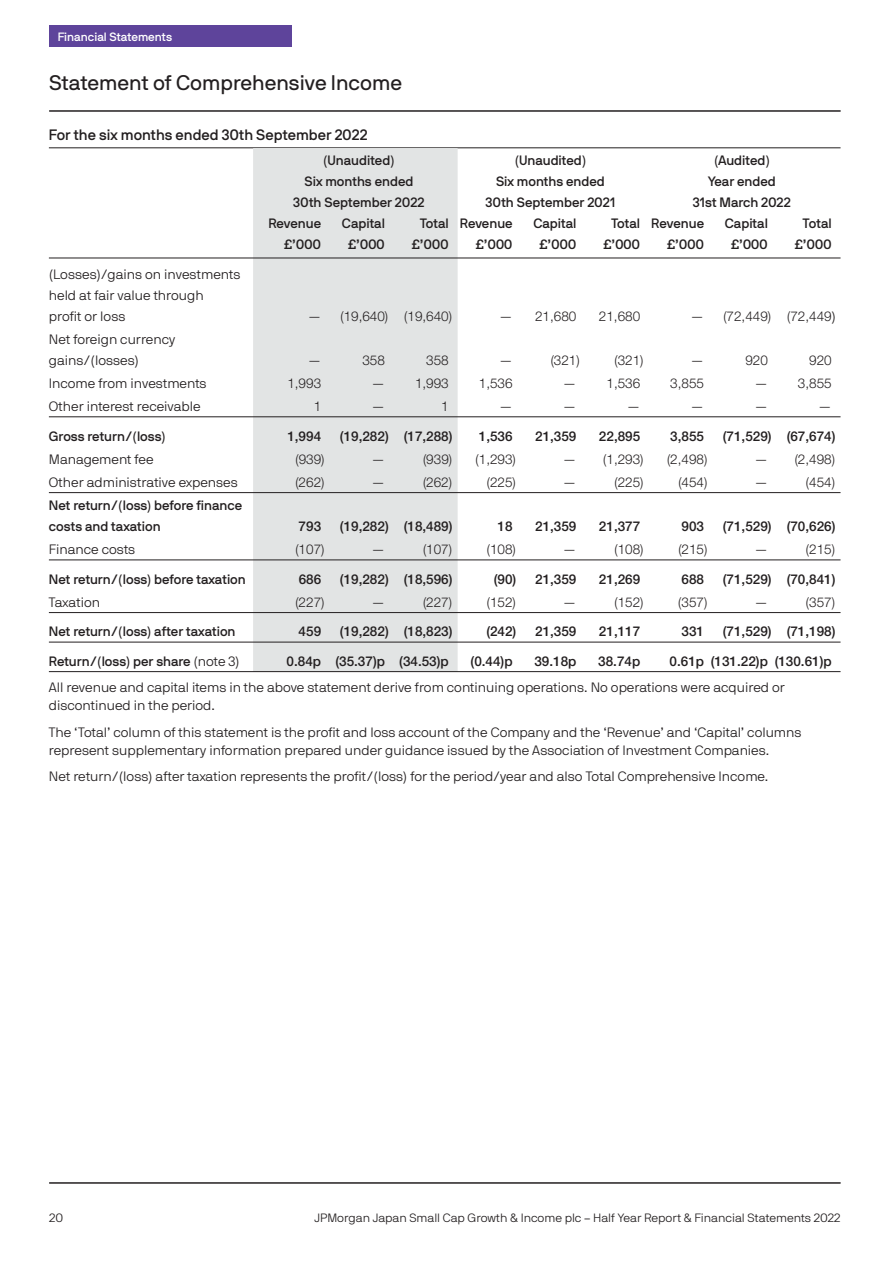
<style>
.page{position:relative;width:891px;height:1264px;background:#fff}
.page>*{position:absolute;margin:0;border:0;box-sizing:border-box;transform-origin:0 0}
.t1{font:21px "JPMAM Pro Reg";color:#231f20}
.t2{font:15px "JPMAM Pro Med";color:#231f20}
.t3{font:13.5px/21px "JPMAM Pro Lig";color:#231f20}
.t4{font:13.5px/21px "JPMAM Pro Med";color:#231f20}
.t5{font:500 13.5px "Helvetica Neue LT";color:#231f20}
.t6{font:300 13.5px "Helvetica Neue LT";color:#231f20}
.t7{font:12px "JPMAM Pro Lig";color:#231f20}
.t8{font:12px "JPMAM Pro Med";color:#fff}
.s1{font-family:"JPMAM Pro Lig";font-weight:400}
.s2{font-family:"JPMAM Pro Lig"}
</style>
<div class="page">
<div style="left:49px;top:26px;width:243px;height:21px;background:#5e449b"></div>
<hr style="left:49px;top:1182px;width:791px;height:1px;background:#231f20">
<hr style="left:49px;top:111px;width:791px;height:1px;background:#231f20">
<hr style="left:49px;top:147px;width:791px;height:1px;background:#231f20">
<div style="left:253px;top:148px;width:204px;height:523px;background:#e2e4e4"></div>
<hr style="left:49px;top:257px;width:791px;height:1px;background:#231f20">
<hr style="left:49px;top:416px;width:791px;height:1px;background:#231f20">
<hr style="left:49px;top:492px;width:791px;height:1px;background:#231f20">
<hr style="left:49px;top:559px;width:791px;height:1px;background:#231f20">
<hr style="left:49px;top:612px;width:791px;height:1px;background:#231f20">
<hr style="left:49px;top:641px;width:791px;height:1px;background:#231f20">
<hr style="left:49px;top:671px;width:791px;height:1px;background:#231f20">
<p class="t8" style="left:58px;top:32px;width:116px">Financial Statements</p>
<h1 class="t1" style="left:49px;top:70px;width:354px">Statement of Comprehensive Income</h1>
<p class="t2" style="left:49px;top:129px;width:320px">For the six months ended 30th September 2022</p>
<p class="t4" style="left:323px;top:151px;width:73px">(Unaudited)</p>
<p class="t4" style="left:514px;top:151px;width:73px">(Unaudited)</p>
<p class="t4" style="left:714px;top:151px;width:57px">(Audited)</p>
<p class="t4" style="left:304px;top:172px;width:110px">Six months ended</p>
<p class="t4" style="left:496px;top:172px;width:110px">Six months ended</p>
<p class="t4" style="left:708px;top:172px;width:69px">Year ended</p>
<p class="t4" style="left:293px;top:193px;width:133px">30th September 2022</p>
<p class="t4" style="left:485px;top:193px;width:131px">30th September 2021</p>
<p class="t4" style="left:692px;top:193px;width:100px">31st March 2022</p>
<p class="t4" style="left:268px;top:214px;width:54px">Revenue</p>
<p class="t4" style="left:342px;top:214px;width:45px">Capital</p>
<p class="t4" style="left:420px;top:214px;width:94px">Total Revenue</p>
<p class="t4" style="left:533px;top:214px;width:45px">Capital</p>
<p class="t4" style="left:611px;top:214px;width:94px">Total Revenue</p>
<p class="t4" style="left:724px;top:214px;width:45px">Capital</p>
<p class="t4" style="left:802px;top:214px;width:30px">Total</p>
<p class="t4" style="left:284px;top:235px;width:38px">£’000</p>
<p class="t4" style="left:348px;top:235px;width:38px">£’000</p>
<p class="t4" style="left:412px;top:235px;width:38px">£’000</p>
<p class="t4" style="left:475px;top:235px;width:38px">£’000</p>
<p class="t4" style="left:539px;top:235px;width:38px">£’000</p>
<p class="t4" style="left:603px;top:235px;width:38px">£’000</p>
<p class="t4" style="left:667px;top:235px;width:38px">£’000</p>
<p class="t4" style="left:731px;top:235px;width:38px">£’000</p>
<p class="t4" style="left:794px;top:235px;width:38px">£’000</p>
<p class="t3" style="left:49px;top:263px;width:193px">(Losses)/gains on investments held at fair value through<br>profit or loss</p>
<p class="t6" style="left:307px;top:311px;width:146px">— (19,640) (19,640)</p>
<p class="t6" style="left:499px;top:311px;width:79px">— 21,680</p>
<p class="t6" style="left:599px;top:311px;width:43px">21,680</p>
<p class="t6" style="left:690px;top:311px;width:147px">— (72,449) (72,449<span class="s1">)</span></p>
<p class="t3" style="left:49px;top:329px;width:128px">Net foreign currency gains/(losses)</p>
<p class="t6" style="left:307px;top:355px;width:15px">—</p>
<p class="t6" style="left:362px;top:355px;width:24px">358</p>
<p class="t6" style="left:426px;top:355px;width:24px">358</p>
<p class="t6" style="left:499px;top:355px;width:15px">—</p>
<p class="t6" style="left:550px;top:355px;width:31px">(321)</p>
<p class="t6" style="left:614px;top:355px;width:31px">(321)</p>
<p class="t6" style="left:690px;top:355px;width:15px">—</p>
<p class="t6" style="left:745px;top:355px;width:24px">920</p>
<p class="t6" style="left:809px;top:355px;width:24px">920</p>
<p class="t3" style="left:49px;top:373px;width:159px">Income from investments</p>
<p class="t6" style="left:287px;top:378px;width:35px">1,993</p>
<p class="t6" style="left:371px;top:378px;width:79px">— 1,993</p>
<p class="t6" style="left:479px;top:378px;width:35px">1,536</p>
<p class="t6" style="left:563px;top:378px;width:79px">— 1,536</p>
<p class="t6" style="left:670px;top:378px;width:35px">3,855</p>
<p class="t6" style="left:754px;top:378px;width:79px">— 3,855</p>
<p class="t3" style="left:49px;top:396px;width:153px">Other interest receivable</p>
<p class="t6" style="left:313px;top:401px;width:9px">1</p>
<p class="t6" style="left:371px;top:401px;width:15px">—</p>
<p class="t6" style="left:441px;top:401px;width:9px">1</p>
<p class="t6" style="left:499px;top:401px;width:15px">—</p>
<p class="t6" style="left:563px;top:401px;width:15px">—</p>
<p class="t6" style="left:626px;top:401px;width:15px">—</p>
<p class="t6" style="left:690px;top:401px;width:15px">—</p>
<p class="t6" style="left:754px;top:401px;width:15px">—</p>
<p class="t6" style="left:818px;top:401px;width:15px">—</p>
<p class="t4" style="left:49px;top:427px;width:118px">Gross return/(loss)</p>
<p class="t5" style="left:287px;top:430px;width:35px">1,994</p>
<p class="t5" style="left:340px;top:430px;width:114px">(19,282) (17,288)</p>
<p class="t5" style="left:479px;top:430px;width:35px">1,536</p>
<p class="t5" style="left:535px;top:430px;width:43px">21,359</p>
<p class="t5" style="left:599px;top:430px;width:43px">22,895</p>
<p class="t5" style="left:670px;top:430px;width:35px">3,855</p>
<p class="t5" style="left:722px;top:430px;width:114px">(71,529) (67,674)</p>
<p class="t3" style="left:49px;top:448px;width:106px">Management fee</p>
<p class="t6" style="left:295px;top:454px;width:31px">(939)</p>
<p class="t6" style="left:371px;top:454px;width:15px">—</p>
<p class="t6" style="left:423px;top:454px;width:31px">(939)</p>
<p class="t6" style="left:475px;top:454px;width:42px">(1,293)</p>
<p class="t6" style="left:563px;top:454px;width:82px">— (1,293)</p>
<p class="t6" style="left:667px;top:454px;width:42px">(2,498)</p>
<p class="t6" style="left:754px;top:454px;width:82px">— (2,498)</p>
<p class="t3" style="left:49px;top:472px;width:190px">Other administrative expenses</p>
<p class="t6" style="left:295px;top:477px;width:31px">(262)</p>
<p class="t6" style="left:371px;top:477px;width:15px">—</p>
<p class="t6" style="left:423px;top:477px;width:31px">(262)</p>
<p class="t6" style="left:487px;top:477px;width:31px">(225)</p>
<p class="t6" style="left:563px;top:477px;width:15px">—</p>
<p class="t6" style="left:614px;top:477px;width:31px">(225)</p>
<p class="t6" style="left:678px;top:477px;width:31px">(454)</p>
<p class="t6" style="left:754px;top:477px;width:15px">—</p>
<p class="t6" style="left:805px;top:477px;width:31px">(454)</p>
<p class="t4" style="left:49px;top:496px;width:195px">Net return/(loss) before finance costs and taxation</p>
<p class="t5" style="left:298px;top:521px;width:24px">793</p>
<p class="t5" style="left:340px;top:521px;width:114px">(19,282) (18,489)</p>
<p class="t5" style="left:497px;top:521px;width:17px">18</p>
<p class="t5" style="left:535px;top:521px;width:43px">21,359</p>
<p class="t5" style="left:599px;top:521px;width:43px">21,377</p>
<p class="t5" style="left:681px;top:521px;width:24px">903</p>
<p class="t5" style="left:722px;top:521px;width:114px">(71,529) (70,626)</p>
<p class="t3" style="left:49px;top:539px;width:88px">Finance costs</p>
<p class="t6" style="left:295px;top:544px;width:31px">(107)</p>
<p class="t6" style="left:371px;top:544px;width:15px">—</p>
<p class="t6" style="left:423px;top:544px;width:31px">(107)</p>
<p class="t6" style="left:487px;top:544px;width:31px">(108)</p>
<p class="t6" style="left:563px;top:544px;width:15px">—</p>
<p class="t6" style="left:614px;top:544px;width:31px">(108)</p>
<p class="t6" style="left:678px;top:544px;width:31px">(215)</p>
<p class="t6" style="left:754px;top:544px;width:15px">—</p>
<p class="t6" style="left:805px;top:544px;width:31px">(215)</p>
<p class="t4" style="left:49px;top:570px;width:198px">Net return/(loss) before taxation</p>
<p class="t5" style="left:298px;top:573px;width:24px">686</p>
<p class="t5" style="left:340px;top:573px;width:114px">(19,282) (18,596)</p>
<p class="t5" style="left:494px;top:573px;width:84px">(90) 21,359</p>
<p class="t5" style="left:599px;top:573px;width:43px">21,269</p>
<p class="t5" style="left:681px;top:573px;width:24px">688</p>
<p class="t5" style="left:722px;top:573px;width:114px">(71,529) (70,841)</p>
<p class="t3" style="left:49px;top:591px;width:53px">Taxation</p>
<p class="t6" style="left:295px;top:597px;width:31px">(227)</p>
<p class="t6" style="left:371px;top:597px;width:15px">—</p>
<p class="t6" style="left:423px;top:597px;width:31px">(227)</p>
<p class="t6" style="left:487px;top:597px;width:31px">(152)</p>
<p class="t6" style="left:563px;top:597px;width:15px">—</p>
<p class="t6" style="left:614px;top:597px;width:31px">(152)</p>
<p class="t6" style="left:678px;top:597px;width:31px">(357)</p>
<p class="t6" style="left:754px;top:597px;width:15px">—</p>
<p class="t6" style="left:805px;top:597px;width:31px">(357)</p>
<p class="t4" style="left:49px;top:622px;width:188px">Net return/(loss) after taxation</p>
<p class="t5" style="left:298px;top:626px;width:24px">459</p>
<p class="t5" style="left:340px;top:626px;width:114px">(19,282) (18,823)</p>
<p class="t5" style="left:486px;top:626px;width:32px">(242)</p>
<p class="t5" style="left:535px;top:626px;width:43px">21,359</p>
<p class="t5" style="left:599px;top:626px;width:43px">21,117</p>
<p class="t5" style="left:681px;top:626px;width:24px">331</p>
<p class="t5" style="left:722px;top:626px;width:114px">(71,529) (71,198)</p>
<p class="t4" style="left:49px;top:652px;width:192px">Return/(loss) per share <span class="s2">(note 3)</span></p>
<p class="t5" style="left:286px;top:656px;width:164px">0.84p (35.37)p (34.53)p</p>
<p class="t5" style="left:470px;top:656px;width:44px">(0.44)p</p>
<p class="t5" style="left:534px;top:656px;width:44px">39.18p</p>
<p class="t5" style="left:598px;top:656px;width:44px">38.74p</p>
<p class="t5" style="left:669px;top:656px;width:164px">0.61p (131.22)p (130.61)p</p>
<p class="t3" style="left:49px;top:678px;width:737px;line-height:18px">All revenue and capital items in the above statement derive from continuing operations. No operations were acquired or discontinued in the period.</p>
<p class="t3" style="left:49px;top:723px;width:754px;line-height:18px">The ‘Total’ column of this statement is the profit and loss account of the Company and the ‘Revenue’ and ‘Capital’ columns represent supplementary information prepared under guidance issued by the Association of Investment Companies.</p>
<p class="t3" style="left:49px;top:766px;width:720px">Net return/(loss) after taxation represents the profit/(loss) for the period/year and also Total Comprehensive Income.</p>
<p class="t7" style="left:49px;top:1210px;width:16px">20</p>
<p class="t7" style="left:314px;top:1210px;width:527px">JPMorgan Japan Small Cap Growth &amp; Income plc – Half Year Report &amp; Financial Statements 2022</p>
</div>
